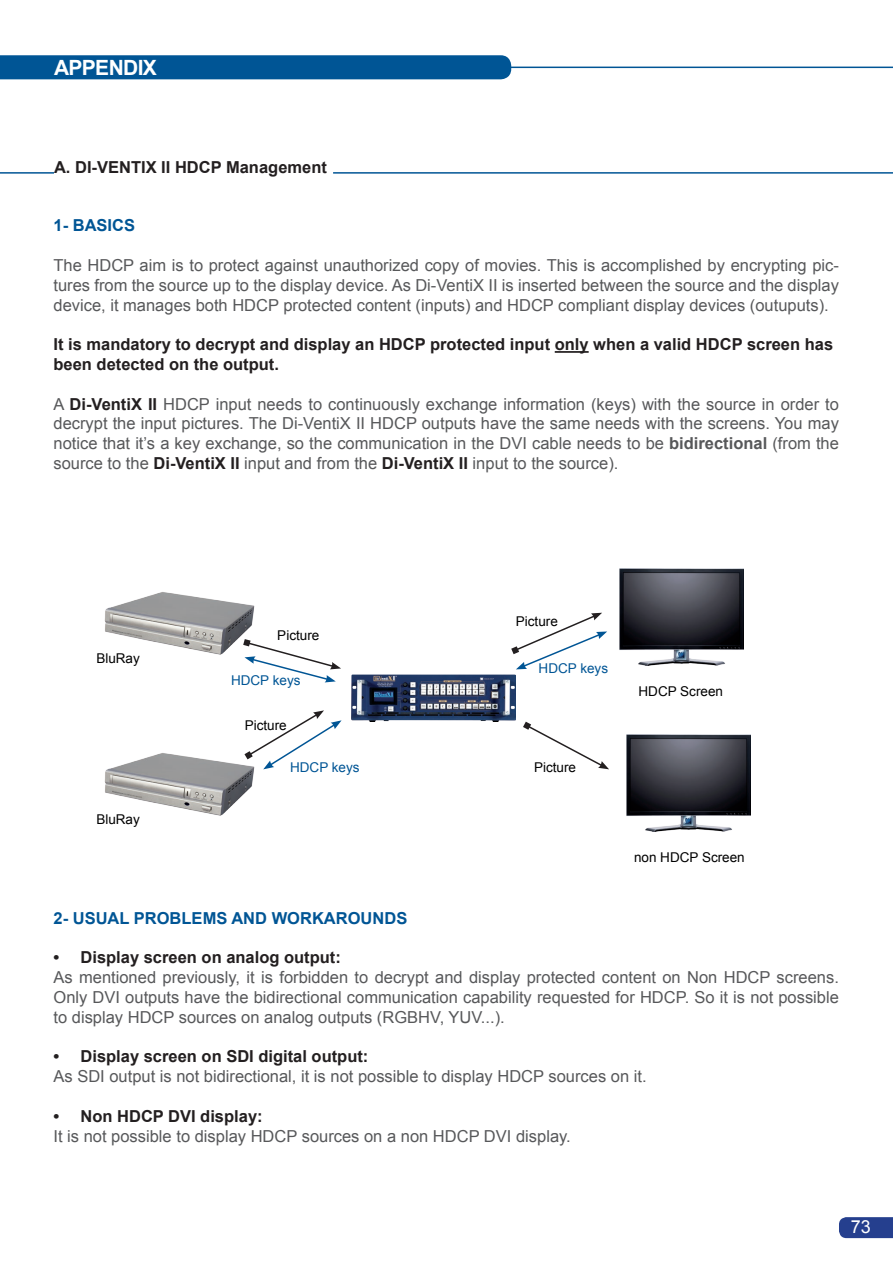
<style>
.page{position:relative;width:893px;height:1263px;background:#fff}
.page>*{position:absolute;margin:0;border:0;box-sizing:border-box;transform-origin:0 0}
.t1{font:700 21px "Arial";letter-spacing:-.03em;color:#fff}
.t2{font:18px "Arial";color:#fff}
.t3{font:16.5px/19.8px "Arial";color:#57585a;text-align:justify}
.t4{font:700 16.5px/19.8px "Arial";color:#231f20}
.t5{font:700 16.5px "Arial";color:#005595}
.t6{font:13.5px "Arial";color:#000}
.t7{font:13.5px "Arial";color:#005595}
.s1{font-weight:700;color:#231f20}
.s2{font-weight:700}
</style>
<div class="page">
<div style="left:0;top:55px;width:511px;height:24px;background:#005595"></div>
<hr style="left:460px;top:67px;width:433px;height:1px;background:#005595">
<hr style="left:555px;top:351px;width:34px;height:2px;background:#231f20">
<img style="left:351px;top:675px;width:165px;height:46px">
<img style="left:619px;top:568px;width:125px;height:98px">
<img style="left:626px;top:734px;width:125px;height:98px">
<img style="left:104px;top:592px;width:151px;height:63px">
<img style="left:104px;top:753px;width:150px;height:63px">
<svg style="left:523px;top:722px;width:86px;height:47px"></svg>
<svg style="left:244px;top:710px;width:98px;height:59px"></svg>
<svg style="left:511px;top:613px;width:96px;height:56px"></svg>
<svg style="left:243px;top:639px;width:98px;height:43px"></svg>
<hr style="left:333px;top:172px;width:560px;height:2px;background:#005595">
<hr style="left:0;top:172px;width:54px;height:2px;background:#005595">
<svg style="left:839px;top:1217px;width:54px;height:21px"></svg>
<p class="t1" style="left:54px;top:53px;width:104px">APPENDIX</p>
<p class="t4" style="left:54px;top:157px;width:274px">A. DI-VENTIX II HDCP Management</p>
<p class="t5" style="left:54px;top:215px;width:83px">1- BASICS</p>
<p class="t3" style="left:54px;top:255px;width:787px">The HDCP aim is to protect against unauthorized copy of movies. This is accomplished by encrypting pic&shy;tures from the source up to the display device. As Di-VentiX II is inserted between the source and the display device, it manages both HDCP protected content (inputs) and HDCP compliant display devices (outuputs).</p>
<p class="t4" style="left:54px;top:335px;width:781px">It is mandatory to decrypt and display an HDCP protected input only when a valid HDCP screen has been detected on the output.</p>
<p class="t3" style="left:54px;top:394px;width:787px">A <span class="s1">Di-VentiX II</span> HDCP input needs to continuously exchange information (keys) with the source in order to decrypt the input pictures. The Di-VentiX II HDCP outputs have the same needs with the screens. You may notice that it’s a key exchange, so the communication in the DVI cable needs to be <span class="s2">bidirectional</span> (from the source to the <span class="s1">Di-VentiX II</span> input and from the <span class="s1">Di-VentiX II</span> input to the source).</p>
<p class="t6" style="left:96px;top:649px;width:45px">BluRay</p>
<p class="t6" style="left:96px;top:810px;width:45px">BluRay</p>
<p class="t6" style="left:277px;top:626px;width:44px">Picture</p>
<p class="t7" style="left:231px;top:671px;width:71px">HDCP keys</p>
<p class="t6" style="left:245px;top:716px;width:44px">Picture</p>
<p class="t7" style="left:290px;top:759px;width:71px">HDCP keys</p>
<p class="t6" style="left:516px;top:612px;width:44px">Picture</p>
<p class="t7" style="left:539px;top:659px;width:71px">HDCP keys</p>
<p class="t6" style="left:534px;top:759px;width:44px">Picture</p>
<p class="t6" style="left:638px;top:682px;width:86px">HDCP Screen</p>
<p class="t6" style="left:634px;top:848px;width:112px">non HDCP Screen</p>
<p class="t5" style="left:54px;top:907px;width:355px">2- USUAL PROBLEMS AND WORKAROUNDS</p>
<p class="t4" style="left:54px;top:948px;width:289px">• Display screen on analog output:</p>
<p class="t3" style="left:54px;top:968px;width:787px">As mentioned previously, it is forbidden to decrypt and display protected content on Non HDCP screens.<br>Only DVI outputs have the bidirectional communication capability requested for HDCP. So it is not possible to display HDCP sources on analog outputs (RGBHV, YUV...).</p>
<p class="t4" style="left:54px;top:1047px;width:316px">• Display screen on SDI digital output:</p>
<p class="t3" style="left:54px;top:1067px;width:595px">As SDI output is not bidirectional, it is not possible to display HDCP sources on it.</p>
<p class="t4" style="left:54px;top:1106px;width:211px">• Non HDCP DVI display:</p>
<p class="t3" style="left:54px;top:1126px;width:519px">It is not possible to display HDCP sources on a non HDCP DVI display.</p>
<p class="t2" style="left:851px;top:1215px;width:22px">73</p>
</div>
